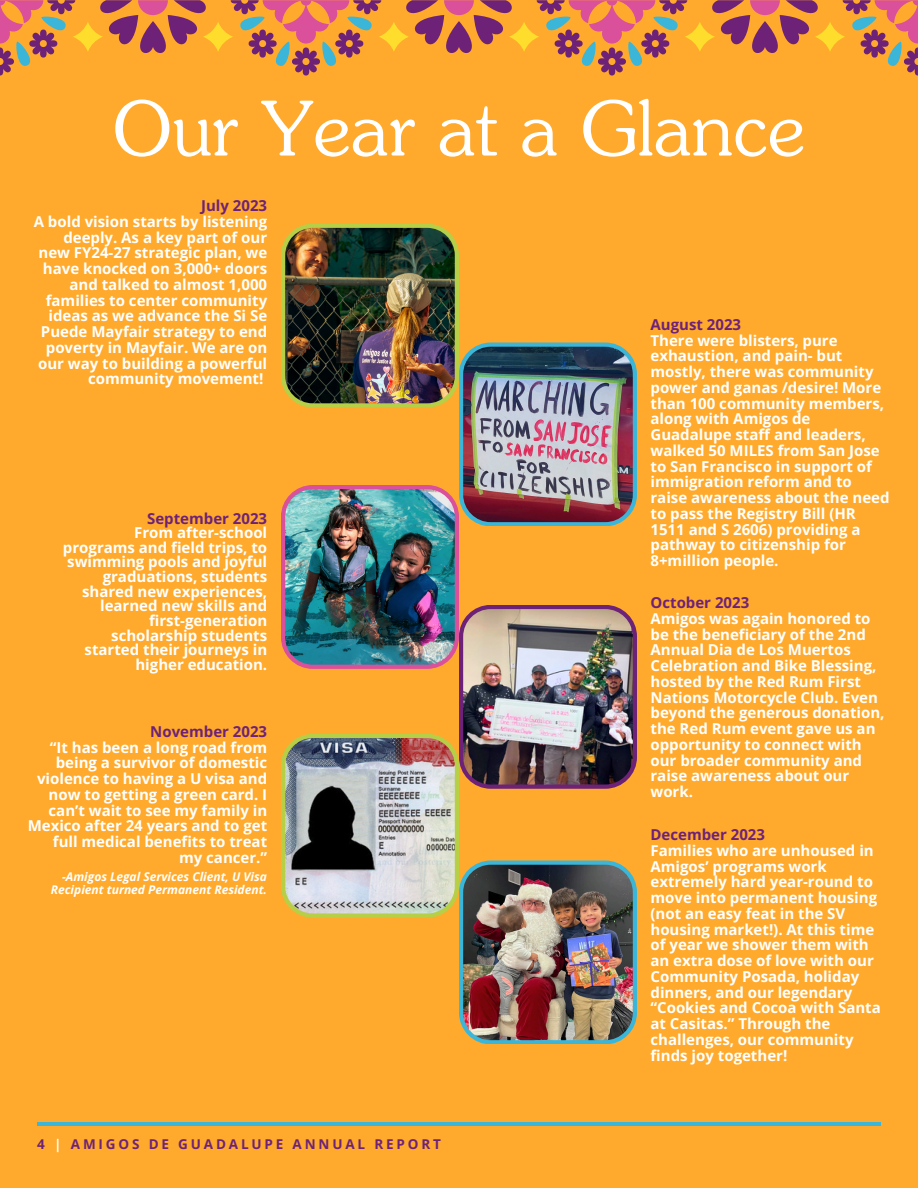
<style>
.page{position:relative;width:918px;height:1188px;background:#ffaa2c}
.page>*{position:absolute;margin:0;border:0;box-sizing:border-box;transform-origin:0 0}
.t1{font:300 75px "Souvenir Std";color:#fff}
.t2{font:700 15px/15.8px "Open Sans";color:#fff;text-align:right}
.t3{font:700 13.5px "Open Sans";letter-spacing:.21em;color:#6d2278}
.t4{font:italic 700 12px/13px "Open Sans";color:#fff;text-align:right}
.s1{color:#6d2278}
.s2{color:#fff}
</style>
<div class="page">
<hr style="left:37px;top:1123px;width:844px;height:3px;background:#3bb6d8">
<img style="left:281px;top:224px;width:356px;height:820px">
<svg style="left:0;top:0;width:918px;height:75px"></svg>
<h2 class="t1" style="left:113px;top:98px;width:694px">Our Year at a Glance</h2>
<h1 class="t2" style="left:34px;top:197px;width:235px"><span class="s1">July 2023<br></span>A bold vision starts by listening deeply. As a key part of our new FY24-27 strategic plan, we have knocked on 3,000+ doors and talked to almost 1,000 families to center community ideas as we advance the Si Se<br>Puede Mayfair strategy to end poverty in Mayfair. We are on our way to building a powerful community movement!</h1>
<p class="t2" style="left:63px;top:510px;width:206px;line-height:14.7px"><span class="s1">September 2023<br></span>From after-school programs and field trips, to swimming pools and joyful graduations, students shared new experiences, learned new skills and first-generation scholarship students started their journeys in higher education.</p>
<p class="t2" style="left:28px;top:723px;width:241px"><span class="s1">November 2023<br></span>“It has been a long road from being a survivor of domestic violence to having a U visa and now to getting a green card. I can’t wait to see my family in<br>Mexico after 24 years and to get full medical benefits to treat my cancer.”</p>
<h2 class="t4" style="left:51px;top:870px;width:218px">-Amigos Legal Services Client, U Visa<br>Recipient turned Permanent Resident.</h2>
<h2 class="t3" style="left:37px;top:1134px;width:405px">4 <span class="s2">|</span> AMIGOS DE GUADALUPE ANNUAL REPORT</h2>
<h2 class="t2" style="left:651px;top:316px;width:241px;text-align:left"><span class="s1">August 2023<br></span>There were blisters, pure exhaustion, and pain- but mostly, there was community power and ganas /desire! More than 100 community members, along with Amigos de<br>Guadalupe staff and leaders, walked 50 MILES from San Jose to San Francisco in support of immigration reform and to raise awareness about the need to pass the Registry Bill (HR<br>1511 and S 2606) providing a pathway to citizenship for<br>8+million people.</h2>
<p class="t2" style="left:651px;top:594px;width:236px;text-align:left"><span class="s1">October 2023<br></span>Amigos was again honored to be the beneficiary of the 2nd<br>Annual Dia de Los Muertos<br>Celebration and Bike Blessing, hosted by the Red Rum First<br>Nations Motorcycle Club. Even beyond the generous donation, the Red Rum event gave us an opportunity to connect with our broader community and raise awareness about our work.</p>
<p class="t2" style="left:651px;top:826px;width:232px;text-align:left"><span class="s1">December 2023<br></span>Families who are unhoused in<br>Amigos’ programs work extremely hard year-round to move into permanent housing (not an easy feat in the SV housing market!). At this time of year we shower them with an extra dose of love with our<br>Community Posada, holiday dinners, and our legendary “Cookies and Cocoa with Santa at Casitas.” Through the challenges, our community finds joy together!</p>
</div>
